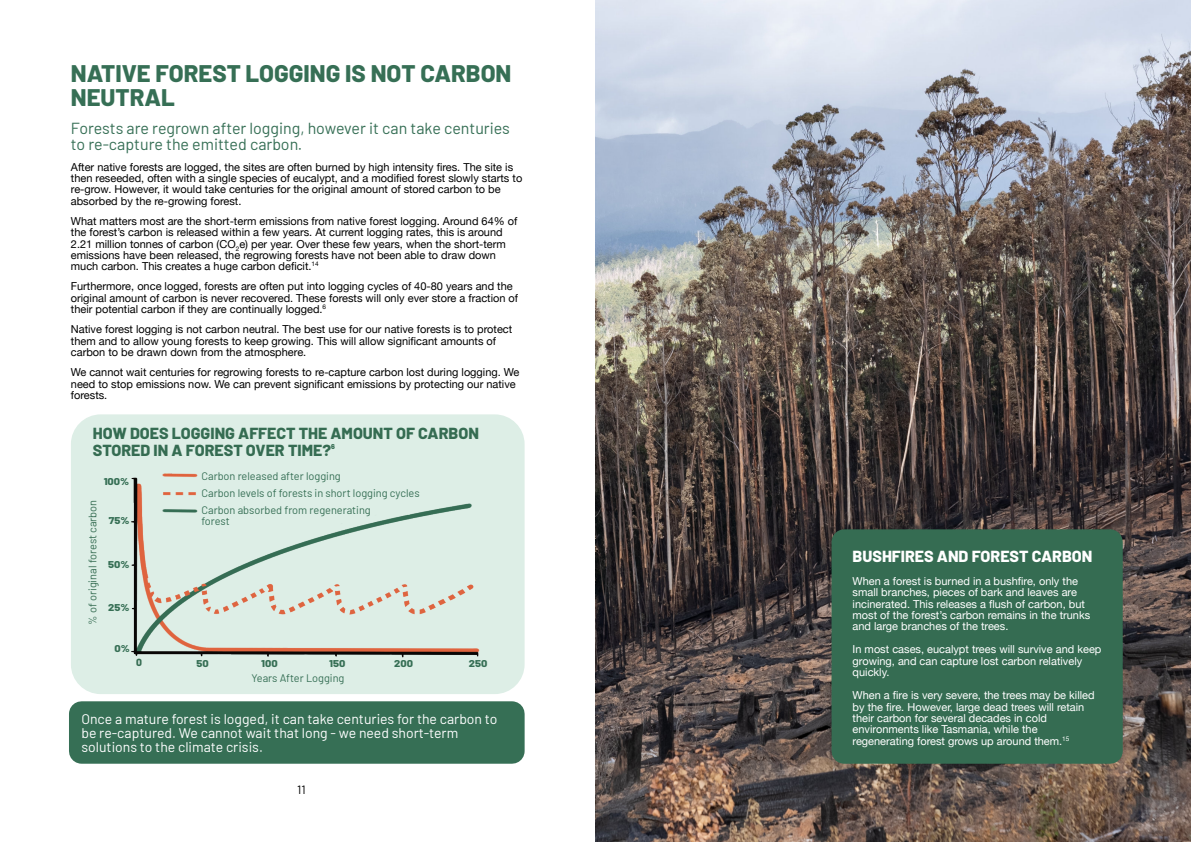
<style>
.page{position:relative;width:1191px;height:842px;background:#fff}
.page>*{position:absolute;margin:0;border:0;box-sizing:border-box;transform-origin:0 0}
.t1{font:800 24px/24px "Barlow";color:#366f55}
.t2{font:16px/16px "Barlow";color:#366f55}
.t3{font:800 16px/17px "Barlow";color:#356c52}
.t4{font:800 16px "Barlow";color:#fff}
.t5{font:14px/14px "Barlow";color:#fff}
.t6{font:12px "Barlow";color:#000}
.t7{font:11px/11.3px "Helvetica Neue";color:#000}
.t8{font:11px/11.3px "Helvetica Neue";color:#fff}
.t9{font:11px/16.9px "Barlow";color:#366f55}
.t10{font:11px "Barlow";color:#356c52}
.t11{font:800 10.3px "Barlow";color:#356c52}
.t12{font:800 9.9px "Barlow";color:#366f55;scale:1.11 1}
.t13{font:800 7px "Barlow";color:#356c52}
</style>
<div class="page">
<img style="left:595px;top:0;width:596px;height:842px">
<div style="left:71px;top:414px;width:453px;height:280px;background:#ddeee6;border-radius:30px"></div>
<div style="left:69px;top:701px;width:455px;height:63px;background:#366f55"></div>
<div style="left:831px;top:529px;width:291px;height:235px;background:#356c52"></div>
<img style="left:131px;top:473px;width:349px;height:185px">
<h1 class="t1" style="left:71px;top:60px;width:442px">NATIVE FOREST LOGGING IS NOT CARBON<br>NEUTRAL</h1>
<h2 class="t2" style="left:71px;top:120px;width:440px">Forests are regrown after logging, however it can take centuries to re-capture the emitted carbon.</h2>
<p class="t7" style="left:71px;top:161px;width:453px">After native forests are logged, the sites are often burned by high intensity fires. The site is then reseeded, often with a single species of eucalypt, and a modified forest slowly starts to re-grow. However, it would take centuries for the original amount of stored carbon to be absorbed by the re-growing forest.</p>
<p class="t7" style="left:71px;top:215px;width:448px">What matters most are the short-term emissions from native forest logging. Around 64% of the forest’s carbon is released within a few years. At current logging rates, this is around 2.21 million tonnes of carbon (CO<sub>2</sub>e) per year. Over these few years, when the short-term emissions have been released, the regrowing forests have not been able to draw down much carbon. This creates a huge carbon deficit.<sup>14</sup></p>
<p class="t7" style="left:71px;top:281px;width:449px">Furthermore, once logged, forests are often put into logging cycles of 40-80 years and the original amount of carbon is never recovered. These forests will only ever store a fraction of their potential carbon if they are continually logged.<sup>6</sup></p>
<p class="t7" style="left:71px;top:324px;width:443px">Native forest logging is not carbon neutral. The best use for our native forests is to protect them and to allow young forests to keep growing. This will allow significant amounts of carbon to be drawn down from the atmosphere.</p>
<p class="t7" style="left:71px;top:367px;width:450px">We cannot wait centuries for regrowing forests to re-capture carbon lost during logging. We need to stop emissions now. We can prevent significant emissions by protecting our native forests.</p>
<h2 class="t3" style="left:93px;top:424px;width:388px">HOW DOES LOGGING AFFECT THE AMOUNT OF CARBON<br>STORED IN A FOREST OVER TIME?</h2>
<p class="t13" style="left:331px;top:442px;width:5px">6</p>
<p class="t12" style="left:104px;top:475px;width:24px">100%</p>
<p class="t12" style="left:109px;top:514px;width:20px">75%</p>
<p class="t10" style="left:85px;top:625px;width:127px;rotate:-90deg">% of original forest carbon</p>
<p class="t12" style="left:108px;top:558px;width:21px">50%</p>
<p class="t12" style="left:108px;top:601px;width:21px">25%</p>
<p class="t12" style="left:115px;top:642px;width:15px">0%</p>
<p class="t11" style="left:136px;top:655px;width:7px">0</p>
<p class="t9" style="left:201px;top:468px;width:220px">Carbon released after logging<br>Carbon levels of forests in short logging cycles<br>Carbon absorbed from regenerating</p>
<p class="t9" style="left:201px;top:512px;width:30px">forest</p>
<p class="t12" style="left:197px;top:657px;width:13px">50</p>
<p class="t12" style="left:261px;top:657px;width:16px">100</p>
<p class="t12" style="left:329px;top:657px;width:16px">150</p>
<p class="t12" style="left:394px;top:657px;width:18px">200</p>
<p class="t12" style="left:469px;top:657px;width:18px">250</p>
<p class="t9" style="left:251px;top:669px;width:95px">Years After Logging</p>
<p class="t5" style="left:81px;top:711px;width:417px">Once a mature forest is logged, it can take centuries for the carbon to be re-captured. We cannot wait that long - we need short-term solutions to the climate crisis.</p>
<p class="t6" style="left:297px;top:782px;width:10px">11</p>
<h2 class="t4" style="left:852px;top:545px;width:241px">BUSHFIRES AND FOREST CARBON</h2>
<p class="t8" style="left:852px;top:575px;width:239px">When a forest is burned in a bushfire, only the small branches, pieces of bark and leaves are incinerated. This releases a flush of carbon, but most of the forest’s carbon remains in the trunks and large branches of the trees.</p>
<p class="t8" style="left:852px;top:644px;width:250px">In most cases, eucalypt trees will survive and keep growing, and can capture lost carbon relatively quickly.</p>
<p class="t8" style="left:852px;top:690px;width:244px">When a fire is very severe, the trees may be killed by the fire. However, large dead trees will retain their carbon for several decades in cold environments like Tasmania, while the regenerating forest grows up around them.<sup>15</sup></p>
</div>
